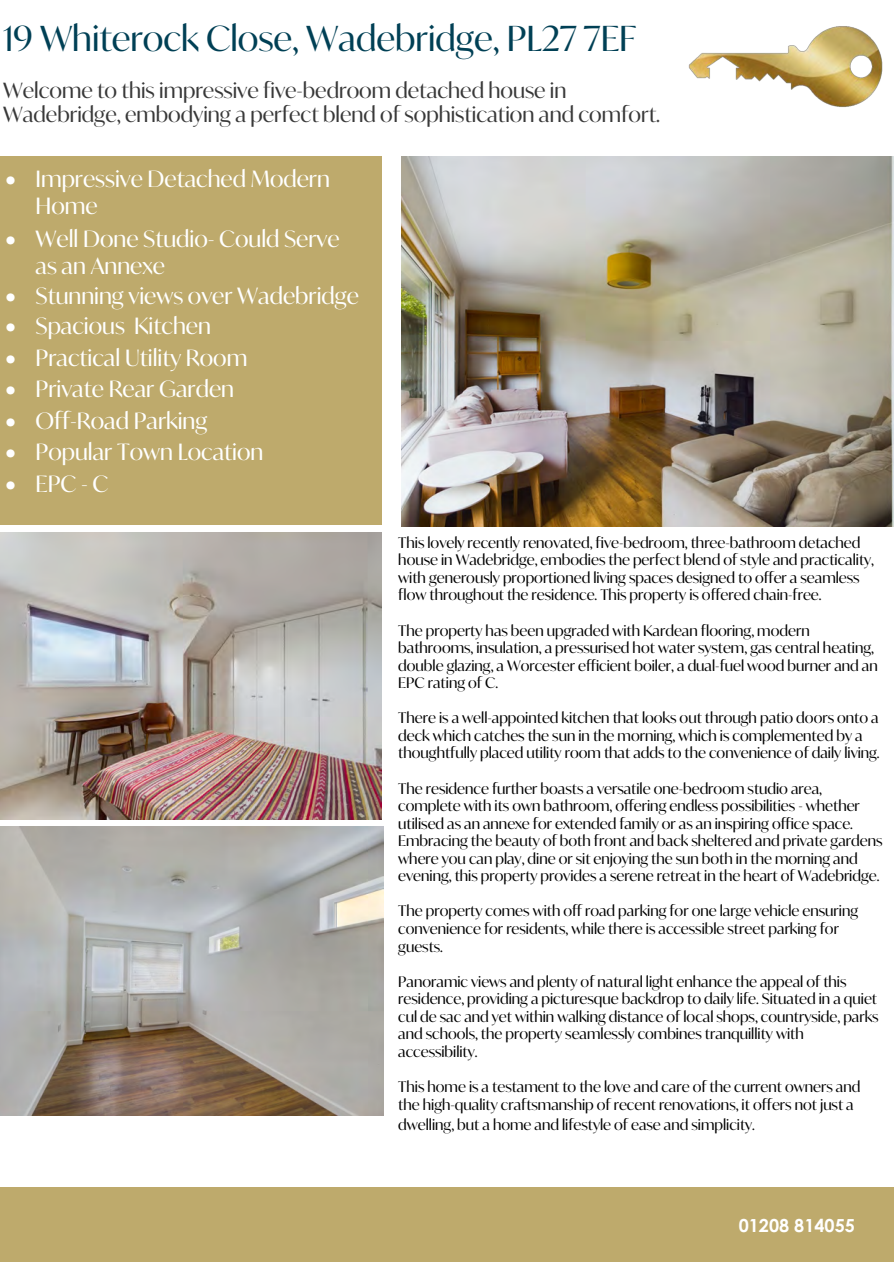
<style>
.page{position:relative;width:894px;height:1264px;background:#fff}
.page>*{position:absolute;margin:0;border:0;box-sizing:border-box;transform-origin:0 0}
.t1{font:34.5px "Ivy Mode";color:#004055}
.t2{font:22.5px/27px "Ivy Mode";color:#fff}
.t3{font:22.5px/27px "Ivy Mode";color:#fff}
.t4{font:21px/23.5px "Ivy Mode";color:#383838}
.t5{font:700 18px "Century Gothic";color:#fff}
.t6{font:14.7px/17.5px "Ivy Mode";color:#000}
.s1{font-style:inherit}
</style>
<div class="page">
<img style="left:401px;top:156px;width:492px;height:370px">
<img style="left:0;top:532px;width:381px;height:287px">
<img style="left:0;top:826px;width:383px;height:289px">
<div style="left:0;top:1187px;width:893px;height:74px;background:#beaa6c"></div>
<div style="left:0;top:156px;width:381px;height:368px;background:#beaa6c"></div>
<img style="left:688px;top:26px;width:195px;height:81px">
<h1 class="t1" style="left:3px;top:15px;width:634px">19 Whiterock Close<span class="s1">, Wadebridge, PL27 7</span>EF</h1>
<h3 class="t4" style="left:3px;top:78px;width:658px">Welcome to this impressive five-bedroom detached house in<br>Wadebridge, embodying a perfect blend of sophistication and comfort.</h3>
<h2 class="t2" style="left:36px;top:165px;width:296px;text-indent:-30px">• Impressive Detached Modern<br>Home</h2>
<h2 class="t3" style="left:36px;top:225px;width:305px;text-indent:-30px">• Well Done Studio- Could Serve as an Annexe</h2>
<h2 class="t2" style="left:6px;top:282px;width:355px">• Stunning views over Wadebridge</h2>
<h2 class="t2" style="left:6px;top:312px;width:207px">• Spacious Kitchen</h2>
<h2 class="t2" style="left:6px;top:343px;width:243px">• Practical Utility Room</h2>
<h2 class="t2" style="left:6px;top:375px;width:230px">• Private Rear Garden</h2>
<h2 class="t2" style="left:6px;top:406px;width:203px">• Off-Road Parking</h2>
<h2 class="t2" style="left:6px;top:438px;width:259px">• Popular Town Location</h2>
<h2 class="t2" style="left:6px;top:469px;width:104px">• EPC - C</h2>
<p class="t6" style="left:398px;top:533px;width:477px">This lovely recently renovated, five-bedroom, three-bathroom detached house in Wadebridge, embodies the perfect blend of style and practicality, with generously proportioned living spaces designed to offer a seamless flow throughout the residence. This property is offered chain-free.</p>
<p class="t6" style="left:398px;top:621px;width:481px">The property has been upgraded with Kardean flooring, modern bathrooms, insulation, a pressurised hot water system, gas central heating, double glazing, a Worcester efficient boiler, a dual-fuel wood burner and an EPC rating of C.</p>
<p class="t6" style="left:398px;top:709px;width:483px">There is a well-appointed kitchen that looks out through patio doors onto a deck which catches the sun in the morning, which is complemented by a thoughtfully placed utility room that adds to the convenience of daily living.</p>
<p class="t6" style="left:398px;top:779px;width:485px">The residence further boasts a versatile one-bedroom studio area, complete with its own bathroom, offering endless possibilities - whether utilised as an annexe for extended family or as an inspiring office space.<br>Embracing the beauty of both front and back sheltered and private gardens where you can play, dine or sit enjoying the sun both in the morning and evening, this property provides a serene retreat in the heart of Wadebridge.</p>
<p class="t6" style="left:398px;top:902px;width:461px">The property comes with off road parking for one large vehicle ensuring convenience for residents, while there is accessible street parking for guests.</p>
<p class="t6" style="left:398px;top:972px;width:481px">Panoramic views and plenty of natural light enhance the appeal of this residence, providing a picturesque backdrop to daily life. Situated in a quiet cul de sac and yet within walking distance of local shops, countryside, parks and schools, the property seamlessly combines tranquillity with accessibility.</p>
<p class="t6" style="left:398px;top:1077px;width:463px">This home is a testament to the love and care of the current owners and the high-quality craftsmanship of recent renovations, it offers not just a</p>
<p class="t6" style="left:398px;top:1115px;width:358px">dwelling, but a home and lifestyle of ease and simplicity.</p>
<p class="t5" style="left:738px;top:1211px;width:118px">01208 814055</p>
</div>
